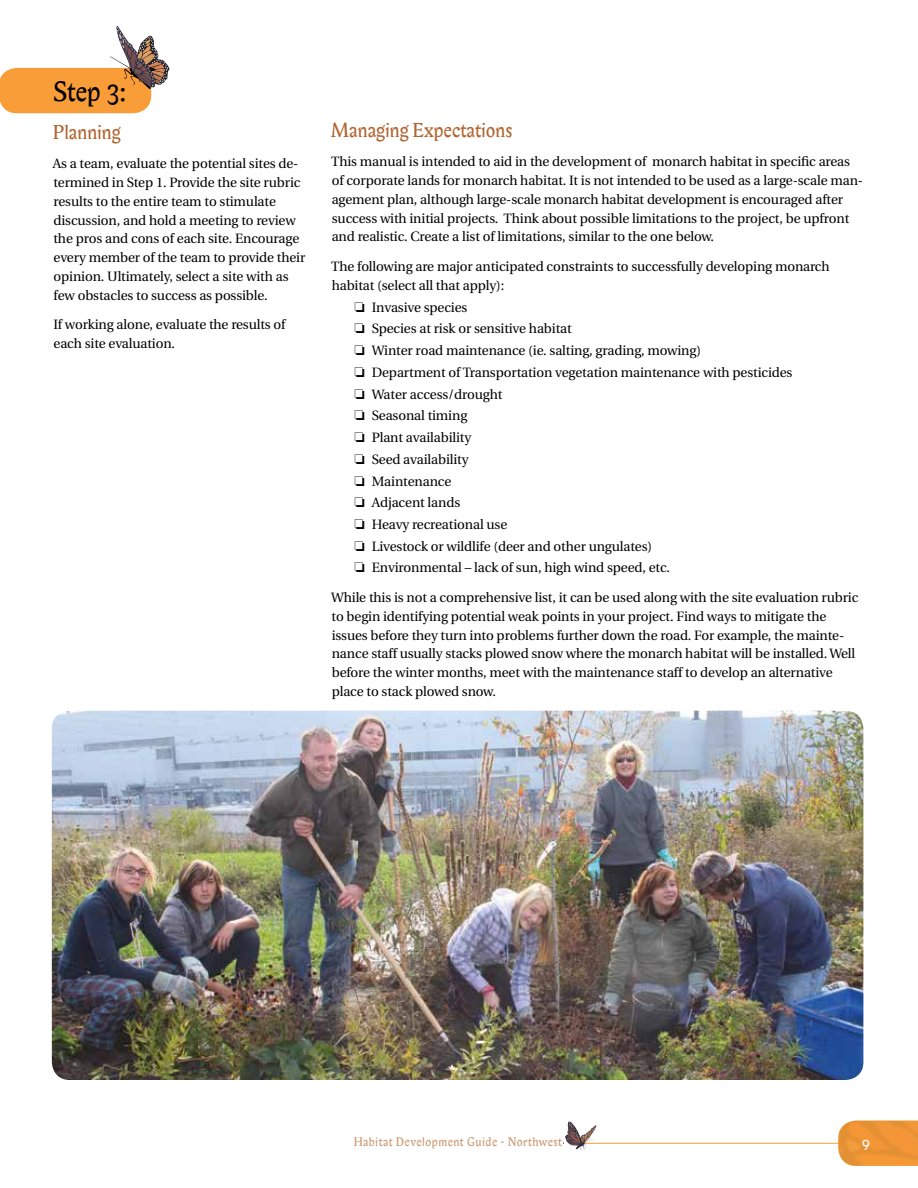
<style>
.page{position:relative;width:918px;height:1188px;background:#fff}
.page>*{position:absolute;margin:0;border:0;box-sizing:border-box;transform-origin:0 0}
.t1{font:27px "Biblon ITC";color:#000}
.t2{font:19.5px "Biblon ITC";color:#b16531}
.t3{font:15px "Alpist Primer";color:#fff}
.t4{font:13.5px/18.8px "Utopia";letter-spacing:-.01em;color:#000}
.t5{font:12px "Biblon ITC";letter-spacing:.04em;color:#cb9772}
</style>
<div class="page">
<hr style="left:575px;top:1143px;width:270px;height:1px;background:#f99d38">
<img style="left:838px;top:1121px;width:80px;height:45px">
<svg style="left:565px;top:1121px;width:32px;height:30px"></svg>
<svg style="left:0;top:26px;width:170px;height:87px"></svg>
<img style="left:52px;top:711px;width:811px;height:369px">
<h1 class="t1" style="left:53px;top:76px;width:74px">Step 3:</h1>
<h2 class="t2" style="left:53px;top:121px;width:69px">Planning</h2>
<p class="t4" style="left:53px;top:155px;width:254px">As a team, evaluate the potential sites de&shy;termined in Step 1. Provide the site rubric results to the entire team to stimulate discussion, and hold a meeting to review the pros and cons of each site. Encourage every member of the team to provide their opinion. Ultimately, select a site with as few obstacles to success as possible.</p>
<p class="t4" style="left:53px;top:315px;width:234px">If working alone, evaluate the results of each site evaluation.</p>
<h2 class="t2" style="left:331px;top:119px;width:183px">Managing Expectations</h2>
<p class="t4" style="left:331px;top:153px;width:534px">This manual is intended to aid in the development of monarch habitat in specific areas of corporate lands for monarch habitat. It is not intended to be used as a large-scale man&shy;agement plan, although large-scale monarch habitat development is encouraged after success with initial projects. Think about possible limitations to the project, be upfront and realistic. Create a list of limitations, similar to the one below.</p>
<p class="t4" style="left:331px;top:257px;width:500px">The following are major anticipated constraints to successfully developing monarch habitat (select all that apply):</p>
<p class="t4" style="left:355px;top:298px;width:114px">□ Invasive species</p>
<p class="t4" style="left:355px;top:320px;width:219px">□ Species at risk or sensitive habitat</p>
<p class="t4" style="left:355px;top:341px;width:348px">□ Winter road maintenance (ie. salting, grading, mowing)</p>
<p class="t4" style="left:355px;top:363px;width:439px">□ Department of Transportation vegetation maintenance with pesticides</p>
<p class="t4" style="left:355px;top:385px;width:149px">□ Water access/drought</p>
<p class="t4" style="left:355px;top:407px;width:114px">□ Seasonal timing</p>
<p class="t4" style="left:355px;top:428px;width:118px">□ Plant availability</p>
<p class="t4" style="left:355px;top:450px;width:116px">□ Seed availability</p>
<p class="t4" style="left:355px;top:472px;width:98px">□ Maintenance</p>
<p class="t4" style="left:355px;top:494px;width:107px">□ Adjacent lands</p>
<p class="t4" style="left:355px;top:515px;width:154px">□ Heavy recreational use</p>
<p class="t4" style="left:355px;top:537px;width:299px">□ Livestock or wildlife (deer and other ungulates)</p>
<p class="t4" style="left:331px;top:553px;width:529px;line-height:29.5px;text-indent:23px">□ Environmental – lack of sun, high wind speed, etc.<br>While this is not a comprehensive list, it can be used along with the site evaluation rubric</p>
<p class="t4" style="left:332px;top:607px;width:525px">to begin identifying potential weak points in your project. Find ways to mitigate the issues before they turn into problems further down the road. For example, the mainte&shy;nance staff usually stacks plowed snow where the monarch habitat will be installed. Well before the winter months, meet with the maintenance staff to develop an alternative place to stack plowed snow.</p>
<p class="t5" style="left:354px;top:1135px;width:210px">Habitat Development Guide - Northwest</p>
<p class="t3" style="left:862px;top:1136px;width:10px">9</p>
</div>
